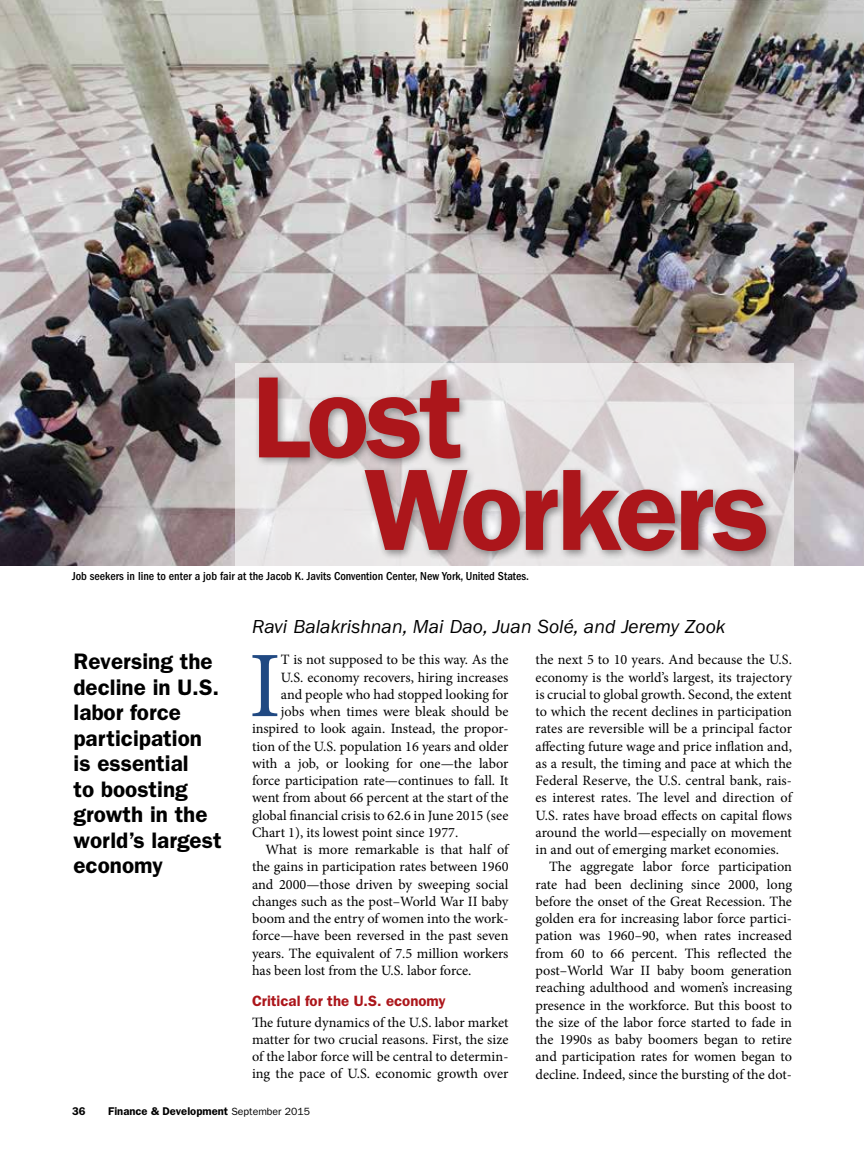
<style>
.page{position:relative;width:864px;height:1161px;background:#fff}
.page>*{position:absolute;margin:0;border:0;box-sizing:border-box;transform-origin:0 0}
.t1{font:600 116.4px/92.6px "ITC Franklin Gothic Std";letter-spacing:-.035em;color:#ac161b}
.t2{font:93.9px "Minion Pro";color:#204982}
.t3{font:600 22.5px/25.5px "ITC Franklin Gothic Std";color:#000}
.t4{font:italic 19.5px "ITC Franklin Gothic Std";color:#000}
.t5{font:600 15px "ITC Franklin Gothic Std";color:#ac161b}
.t6{font:14.25px/17.2px "Minion Pro";color:#000;text-align:justify}
.t7{font:500 condensed 12px "ITC Franklin Gothic Std";color:#000}
.t8{font:600 11.25px "ITC Franklin Gothic Std";color:#000}
.s1{font-weight:400;font-size:10.5px}
</style>
<div class="page">
<img style="left:0;top:0;width:864px;height:565px">
<svg style="left:236px;top:363px;width:558px;height:202px;background:#e5e2e3"></svg>
<div style="left:254px;top:373px;width:523px;height:189px;background:#000;opacity:.4"></div>
<h1 class="t1" style="left:364px;top:371px;width:407px;text-indent:-112px">Lost<br>Workers</h1>
<p class="t7" style="left:72px;top:569px;width:459px">Job seekers in line to enter a job fair at the Jacob K. Javits Convention Center, New York, United States.</p>
<h3 class="t4" style="left:252px;top:616px;width:475px">Ravi Balakrishnan, Mai Dao, Juan Solé, and Jeremy Zook</h3>
<h3 class="t3" style="left:74px;top:649px;width:150px">Reversing the decline in U.S. labor force participation is essential<br>to boosting growth in the world’s largest economy</h3>
<h2 class="t2" style="left:249px;top:623px;width:34px">I</h2>
<p class="t6" style="left:281px;top:651px;width:229px">T is not supposed to be this way. As the</p>
<p class="t6" style="left:281px;top:669px;width:229px">U.S. economy recovers, hiring increases</p>
<p class="t6" style="left:281px;top:686px;width:229px">and people who had stopped looking for</p>
<p class="t6" style="left:281px;top:703px;width:229px">jobs when times were bleak should be</p>
<p class="t6" style="left:252px;top:720px;width:258px">inspired to look again. Instead, the propor-</p>
<p class="t6" style="left:252px;top:738px;width:258px">tion of the U.S. population 16 years and older</p>
<p class="t6" style="left:252px;top:755px;width:258px">with a job, or looking for one—the labor</p>
<p class="t6" style="left:252px;top:772px;width:258px">force participation rate—continues to fall. It</p>
<p class="t6" style="left:252px;top:789px;width:258px">went from about 66 percent at the start of the</p>
<p class="t6" style="left:252px;top:807px;width:258px">global financial crisis to 62.6 in June 2015 (see</p>
<p class="t6" style="left:252px;top:824px;width:208px">Chart 1), its lowest point since 1977.</p>
<p class="t6" style="left:265px;top:841px;width:245px">What is more remarkable is that half of</p>
<p class="t6" style="left:252px;top:858px;width:258px">the gains in participation rates between 1960</p>
<p class="t6" style="left:252px;top:876px;width:258px">and 2000—those driven by sweeping social</p>
<p class="t6" style="left:252px;top:893px;width:258px">changes such as the post–World War II baby</p>
<p class="t6" style="left:252px;top:910px;width:258px">boom and the entry of women into the work-</p>
<p class="t6" style="left:252px;top:927px;width:258px">force—have been reversed in the past seven</p>
<p class="t6" style="left:252px;top:945px;width:258px">years. The equivalent of 7.5 million workers</p>
<p class="t6" style="left:252px;top:962px;width:221px">has been lost from the U.S. labor force.</p>
<p class="t5" style="left:252px;top:992px;width:195px">Critical for the U.S. economy</p>
<p class="t6" style="left:252px;top:1014px;width:258px">The future dynamics of the U.S. labor market matter for two crucial reasons. First, the size of the labor force will be central to determin&shy;ing the pace of U.S. economic growth over</p>
<p class="t8" style="left:72px;top:1104px;width:15px">36</p>
<p class="t8" style="left:108px;top:1104px;width:204px">Finance &amp; Development <span class="s1">September 2015</span></p>
<p class="t6" style="left:536px;top:651px;width:258px">the next 5 to 10 years. And because the U.S.</p>
<p class="t6" style="left:536px;top:669px;width:258px">economy is the world’s largest, its trajectory</p>
<p class="t6" style="left:536px;top:686px;width:258px">is crucial to global growth. Second, the extent</p>
<p class="t6" style="left:536px;top:703px;width:258px">to which the recent declines in participation</p>
<p class="t6" style="left:536px;top:720px;width:258px">rates are reversible will be a principal factor</p>
<p class="t6" style="left:536px;top:738px;width:258px">affecting future wage and price inflation and,</p>
<p class="t6" style="left:536px;top:755px;width:258px">as a result, the timing and pace at which the</p>
<p class="t6" style="left:536px;top:772px;width:258px">Federal Reserve, the U.S. central bank, rais-</p>
<p class="t6" style="left:536px;top:789px;width:258px">es interest rates. The level and direction of</p>
<p class="t6" style="left:536px;top:807px;width:258px">U.S. rates have broad effects on capital flows</p>
<p class="t6" style="left:536px;top:824px;width:258px">around the world—especially on movement</p>
<p class="t6" style="left:536px;top:841px;width:245px">in and out of emerging market economies.</p>
<p class="t6" style="left:549px;top:858px;width:245px">The aggregate labor force participation</p>
<p class="t6" style="left:536px;top:876px;width:258px">rate had been declining since 2000, long</p>
<p class="t6" style="left:536px;top:893px;width:258px">before the onset of the Great Recession. The</p>
<p class="t6" style="left:536px;top:910px;width:258px">golden era for increasing labor force partici-</p>
<p class="t6" style="left:536px;top:927px;width:258px">pation was 1960–90, when rates increased</p>
<p class="t6" style="left:536px;top:945px;width:258px">from 60 to 66 percent. This reflected the</p>
<p class="t6" style="left:536px;top:962px;width:258px">post–World War II baby boom generation</p>
<p class="t6" style="left:536px;top:979px;width:258px">reaching adulthood and women’s increasing</p>
<p class="t6" style="left:536px;top:996px;width:258px">presence in the workforce. But this boost to</p>
<p class="t6" style="left:536px;top:1014px;width:258px">the size of the labor force started to fade in</p>
<p class="t6" style="left:536px;top:1031px;width:258px">the 1990s as baby boomers began to retire</p>
<p class="t6" style="left:536px;top:1048px;width:258px">and participation rates for women began to</p>
<p class="t6" style="left:536px;top:1065px;width:258px">decline. Indeed, since the bursting of the dot-</p>
</div>
